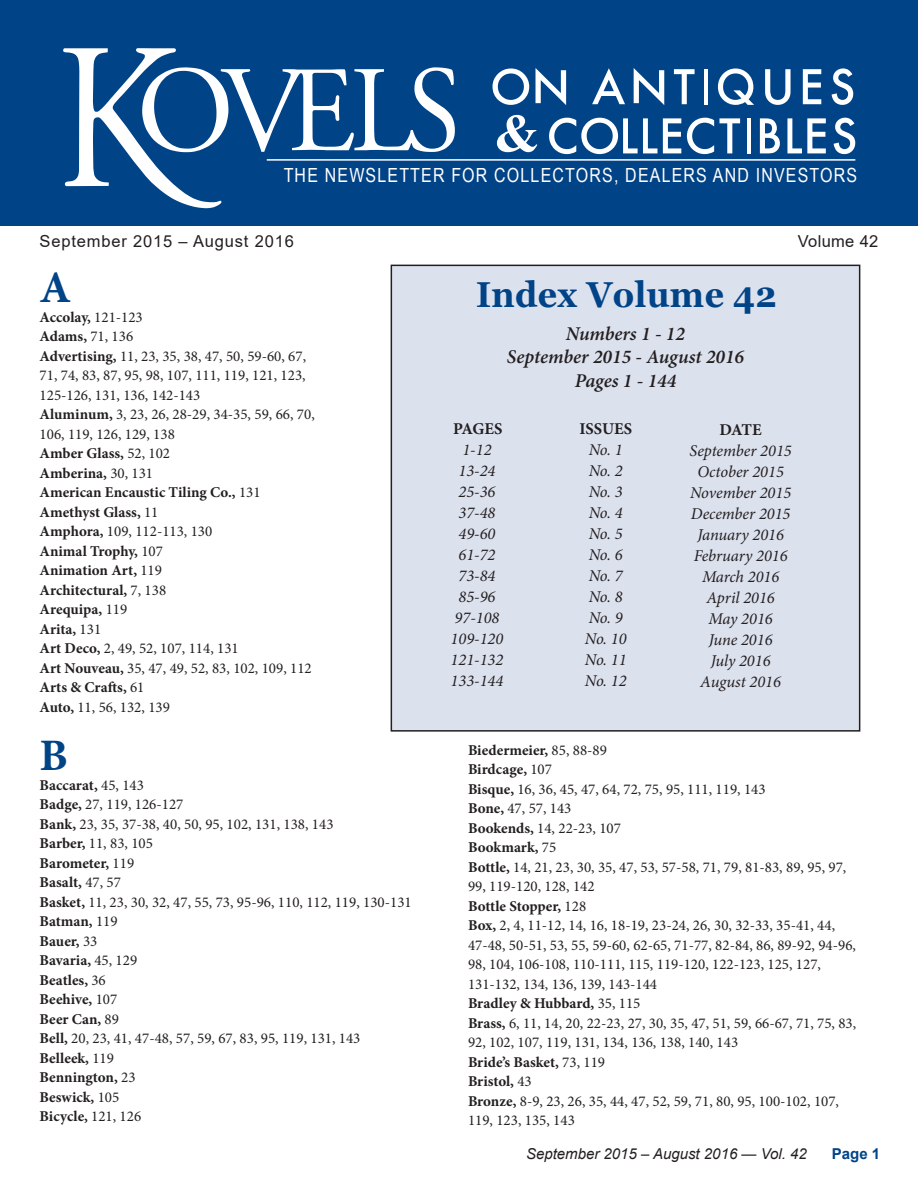
<style>
.page{position:relative;width:918px;height:1188px;background:#fff}
.page>*{position:absolute;margin:0;border:0;box-sizing:border-box;transform-origin:0 0}
.t1{font:700 45px "Minion Pro";color:#014387}
.t2{font:700 36px "Georgia";letter-spacing:.01em;color:#014387;scale:.94 1}
.t3{font:19.5px "Arial Narrow";letter-spacing:.06em;color:#fff}
.t4{font:italic 600 19.5px/23.4px "Minion Pro";color:#231f20;text-align:center}
.t5{font:italic 16.5px "Minion Pro";color:#231f20}
.t6{font:16.5px "Arial";letter-spacing:.05em;color:#231f20}
.t7{font:700 16.5px "Minion Pro";color:#231f20}
.t8{font:16.5px "Arial";letter-spacing:.02em;color:#231f20}
.t9{font:15px/19.5px "Minion Pro";color:#231f20}
.t10{font:italic 15px "Arial";color:#231f20}
.t11{font:700 15px "Arial";color:#014387}
.s1{font-weight:700}
</style>
<div class="page">
<div style="left:391px;top:265px;width:469px;height:466px;background:#dce1ee"></div>
<div style="left:0;top:0;width:918px;height:226px;background:#014387"></div>
<svg style="left:493px;top:68px;width:36px;height:37px"></svg>
<svg style="left:536px;top:68px;width:30px;height:37px"></svg>
<svg style="left:592px;top:68px;width:33px;height:36px"></svg>
<svg style="left:634px;top:68px;width:30px;height:37px"></svg>
<svg style="left:674px;top:69px;width:21px;height:35px"></svg>
<svg style="left:718px;top:68px;width:36px;height:37px"></svg>
<svg style="left:765px;top:69px;width:26px;height:36px"></svg>
<svg style="left:803px;top:69px;width:18px;height:35px"></svg>
<svg style="left:832px;top:68px;width:21px;height:37px"></svg>
<svg style="left:549px;top:118px;width:108px;height:36px"></svg>
<svg style="left:663px;top:118px;width:18px;height:35px"></svg>
<svg style="left:687px;top:118px;width:53px;height:36px"></svg>
<svg style="left:760px;top:118px;width:20px;height:35px"></svg>
<svg style="left:787px;top:118px;width:39px;height:35px"></svg>
<svg style="left:834px;top:118px;width:21px;height:36px"></svg>
<svg style="left:63px;top:48px;width:392px;height:160px"></svg>
<svg style="left:497px;top:115px;width:40px;height:37px"></svg>
<div style="left:391px;top:265px;width:469px;height:467px;border:2px solid #231f20"></div>
<hr style="left:267px;top:159px;width:588px;height:2px;background:#fff">
<hr style="left:747px;top:118px;width:4px;height:35px;background:#fff">
<hr style="left:704px;top:69px;width:3px;height:35px;background:#fff">
<p class="t3" style="left:284px;top:160px;width:575px">THE NEWSLETTER FOR COLLECTORS, DEALERS AND INVESTORS</p>
<p class="t6" style="left:40px;top:230px;width:256px">September 2015 – August 2016</p>
<p class="t1" style="left:40px;top:256px;width:33px">A</p>
<p class="t9" style="left:40px;top:307px;width:277px"><span class="s1">Accolay,</span> 121-123<br><span class="s1">Adams,</span> 71, 136<br><span class="s1">Advertising,</span> 11, 23, 35, 38, 47, 50, 59-60, 67,<br>71, 74, 83, 87, 95, 98, 107, 111, 119, 121, 123,<br>125-126, 131, 136, 142-143<br><span class="s1">Aluminum,</span> 3, 23, 26, 28-29, 34-35, 59, 66, 70,<br>106, 119, 126, 129, 138<br><span class="s1">Amber Glass,</span> 52, 102<br><span class="s1">Amberina,</span> 30, 131<br><span class="s1">American Encaustic Tiling Co.,</span> 131<br><span class="s1">Amethyst Glass,</span> 11<br><span class="s1">Amphora,</span> 109, 112-113, 130<br><span class="s1">Animal Trophy,</span> 107<br><span class="s1">Animation Art,</span> 119<br><span class="s1">Architectural,</span> 7, 138<br><span class="s1">Arequipa,</span> 119<br><span class="s1">Arita,</span> 131<br><span class="s1">Art Deco,</span> 2, 49, 52, 107, 114, 131<br><span class="s1">Art Nouveau,</span> 35, 47, 49, 52, 83, 102, 109, 112<br><span class="s1">Arts &amp; Crafs,</span> 61<br><span class="s1">Auto,</span> 11, 56, 132, 139</p>
<p class="t1" style="left:40px;top:724px;width:30px">B</p>
<p class="t9" style="left:40px;top:775px;width:374px"><span class="s1">Baccarat,</span> 45, 143<br><span class="s1">Badge,</span> 27, 119, 126-127<br><span class="s1">Bank,</span> 23, 35, 37-38, 40, 50, 95, 102, 131, 138, 143<br><span class="s1">Barber,</span> 11, 83, 105<br><span class="s1">Barometer,</span> 119<br><span class="s1">Basalt,</span> 47, 57<br><span class="s1">Basket,</span> 11, 23, 30, 32, 47, 55, 73, 95-96, 110, 112, 119, 130-131<br><span class="s1">Batman,</span> 119<br><span class="s1">Bauer,</span> 33<br><span class="s1">Bavaria,</span> 45, 129<br><span class="s1">Beatles,</span> 36<br><span class="s1">Beehive,</span> 107<br><span class="s1">Beer Can,</span> 89<br><span class="s1">Bell,</span> 20, 23, 41, 47-48, 57, 59, 67, 83, 95, 119, 131, 143<br><span class="s1">Belleek,</span> 119<br><span class="s1">Bennington,</span> 23<br><span class="s1">Beswick,</span> 105<br><span class="s1">Bicycle,</span> 121, 126</p>
<p class="t8" style="left:798px;top:230px;width:82px">Volume 42</p>
<p class="t2" style="left:476px;top:271px;width:322px">Index Volume 42</p>
<p class="t4" style="left:507px;top:322px;width:239px">Numbers 1 - 12<br>September 2015 - August 2016<br>Pages 1 - 144</p>
<p class="t7" style="left:453px;top:417px;width:51px">PAGES</p>
<p class="t7" style="left:579px;top:417px;width:54px">ISSUES</p>
<p class="t7" style="left:720px;top:418px;width:44px">DATE</p>
<p class="t5" style="left:462px;top:438px;width:31px">1-12</p>
<p class="t5" style="left:589px;top:438px;width:35px">No. 1</p>
<p class="t5" style="left:690px;top:439px;width:104px">September 2015</p>
<p class="t5" style="left:459px;top:459px;width:38px">13-24</p>
<p class="t5" style="left:589px;top:459px;width:35px">No. 2</p>
<p class="t5" style="left:697px;top:460px;width:88px">October 2015</p>
<p class="t5" style="left:459px;top:480px;width:38px">25-36</p>
<p class="t5" style="left:589px;top:480px;width:35px">No. 3</p>
<p class="t5" style="left:690px;top:481px;width:103px">November 2015</p>
<p class="t5" style="left:459px;top:501px;width:38px">37-48</p>
<p class="t5" style="left:589px;top:501px;width:35px">No. 4</p>
<p class="t5" style="left:691px;top:502px;width:101px">December 2015</p>
<p class="t5" style="left:459px;top:522px;width:38px">49-60</p>
<p class="t5" style="left:589px;top:522px;width:35px">No. 5</p>
<p class="t5" style="left:697px;top:523px;width:88px">January 2016</p>
<p class="t5" style="left:459px;top:543px;width:38px">61-72</p>
<p class="t5" style="left:589px;top:543px;width:35px">No. 6</p>
<p class="t5" style="left:694px;top:544px;width:95px">February 2016</p>
<p class="t5" style="left:459px;top:564px;width:38px">73-84</p>
<p class="t5" style="left:589px;top:565px;width:35px">No. 7</p>
<p class="t5" style="left:702px;top:565px;width:79px">March 2016</p>
<p class="t5" style="left:459px;top:585px;width:38px">85-96</p>
<p class="t5" style="left:589px;top:586px;width:35px">No. 8</p>
<p class="t5" style="left:707px;top:586px;width:70px">April 2016</p>
<p class="t5" style="left:455px;top:606px;width:46px">97-108</p>
<p class="t5" style="left:589px;top:607px;width:35px">No. 9</p>
<p class="t5" style="left:709px;top:607px;width:66px">May 2016</p>
<p class="t5" style="left:451px;top:627px;width:54px">109-120</p>
<p class="t5" style="left:585px;top:628px;width:43px">No. 10</p>
<p class="t5" style="left:709px;top:628px;width:65px">June 2016</p>
<p class="t5" style="left:451px;top:648px;width:54px">121-132</p>
<p class="t5" style="left:585px;top:649px;width:43px">No. 11</p>
<p class="t5" style="left:711px;top:649px;width:61px">July 2016</p>
<p class="t5" style="left:451px;top:669px;width:54px">133-144</p>
<p class="t5" style="left:585px;top:670px;width:43px">No. 12</p>
<p class="t5" style="left:700px;top:671px;width:82px">August 2016</p>
<p class="t9" style="left:468px;top:740px;width:390px"><span class="s1">Biedermeier,</span> 85, 88-89<br><span class="s1">Birdcage,</span> 107<br><span class="s1">Bisque,</span> 16, 36, 45, 47, 64, 72, 75, 95, 111, 119, 143<br><span class="s1">Bone,</span> 47, 57, 143<br><span class="s1">Bookends,</span> 14, 22-23, 107<br><span class="s1">Bookmark,</span> 75<br><span class="s1">Bottle,</span> 14, 21, 23, 30, 35, 47, 53, 57-58, 71, 79, 81-83, 89, 95, 97, 99, 119-120, 128, 142<br><span class="s1">Bottle Stopper,</span> 128<br><span class="s1">Box,</span> 2, 4, 11-12, 14, 16, 18-19, 23-24, 26, 30, 32-33, 35-41, 44, 47-48, 50-51, 53, 55, 59-60, 62-65, 71-77, 82-84, 86, 89-92, 94-96, 98, 104, 106-108, 110-111, 115, 119-120, 122-123, 125, 127, 131-132, 134, 136, 139, 143-144<br><span class="s1">Bradley &amp; Hubbard,</span> 35, 115<br><span class="s1">Brass,</span> 6, 11, 14, 20, 22-23, 27, 30, 35, 47, 51, 59, 66-67, 71, 75, 83, 92, 102, 107, 119, 131, 134, 136, 138, 140, 143<br><span class="s1">Bride’s Basket,</span> 73, 119<br><span class="s1">Bristol,</span> 43<br><span class="s1">Bronze,</span> 8-9, 23, 26, 35, 44, 47, 52, 59, 71, 80, 95, 100-102, 107, 119, 123, 135, 143</p>
<p class="t10" style="left:526px;top:1144px;width:282px">September 2015 – August 2016 — Vol. 42</p>
<p class="t11" style="left:832px;top:1143px;width:50px">Page 1</p>
</div>
